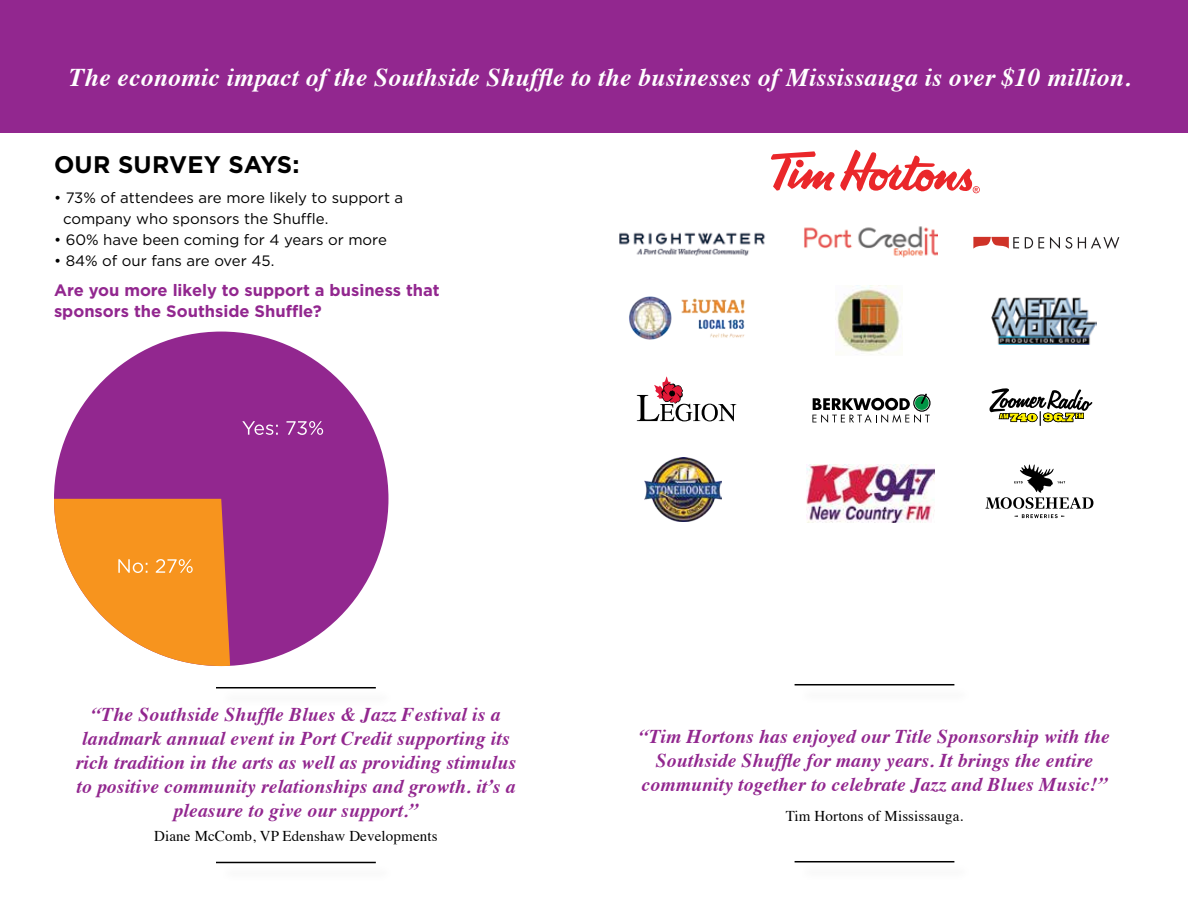
<style>
.page{position:relative;width:1188px;height:918px;background:#fff}
.page>*{position:absolute;margin:0;border:0;box-sizing:border-box;transform-origin:0 0}
.t1{font:italic 700 25.5px "Times";letter-spacing:.01em;color:#fff}
.t2{font:700 24px "Gotham";letter-spacing:.01em;color:#000}
.t3{font:italic 700 19.5px/24px "Times";letter-spacing:.01em;color:#92278f;text-align:center}
.t4{font:700 16.5px/21px "Gotham";color:#92278f}
.t5{font:15px/21px "Gotham";color:#000}
.t6{font:15px "Times";letter-spacing:.01em;color:#000}
</style>
<div class="page">
<hr style="left:795px;top:861px;width:159px;height:1px;background:#000">
<hr style="left:216px;top:862px;width:160px;height:1px;background:#000">
<hr style="left:795px;top:684px;width:159px;height:1px;background:#000">
<hr style="left:216px;top:687px;width:160px;height:1px;background:#000">
<div style="left:54px;top:332px;width:334px;height:334px;background:#92278f;border-radius:50%"></div>
<svg style="left:242px;top:421px;width:36px;height:14px"></svg>
<svg style="left:286px;top:421px;width:37px;height:14px"></svg>
<svg style="left:54px;top:499px;width:176px;height:167px"></svg>
<div style="left:0;top:0;width:1188px;height:133px;background:#92278f"></div>
<svg style="left:771px;top:149px;width:209px;height:44px"></svg>
<img style="left:804px;top:226px;width:133px;height:32px">
<img style="left:619px;top:232px;width:146px;height:24px">
<img style="left:837px;top:286px;width:63px;height:69px">
<svg style="left:985px;top:465px;width:108px;height:53px"></svg>
<svg style="left:637px;top:377px;width:99px;height:44px"></svg>
<svg style="left:989px;top:388px;width:103px;height:38px"></svg>
<svg style="left:812px;top:394px;width:118px;height:29px"></svg>
<img style="left:644px;top:457px;width:77px;height:65px">
<img style="left:629px;top:296px;width:116px;height:44px">
<svg style="left:973px;top:237px;width:46px;height:12px"></svg>
<svg style="left:1025px;top:237px;width:19px;height:11px"></svg>
<svg style="left:1050px;top:237px;width:22px;height:12px"></svg>
<svg style="left:1078px;top:237px;width:41px;height:12px"></svg>
<img style="left:992px;top:297px;width:104px;height:48px">
<img style="left:807px;top:464px;width:127px;height:59px">
<h1 class="t1" style="left:69px;top:53px;width:1063px">The economic impact of the Southside Shuffle to the businesses of Mississauga is over $10 million.</h1>
<p class="t2" style="left:54px;top:148px;width:247px">OUR SURVEY SAYS:</p>
<p class="t5" style="left:63px;top:187px;width:342px;text-indent:-9px">• 73% of attendees are more likely to support a company who sponsors the Shuffle.</p>
<p class="t5" style="left:54px;top:229px;width:334px">• 60% have been coming for 4 years or more</p>
<p class="t5" style="left:54px;top:250px;width:222px">• 84% of our fans are over 45.</p>
<p class="t4" style="left:54px;top:279px;width:387px">Are you more likely to support a business that sponsors the Southside Shuffle?</p>
<p class="t3" style="left:76px;top:701px;width:442px">“The Southside Shuffle Blues &amp; Jazz Festival is a landmark annual event in Port Credit supporting its rich tradition in the arts as well as providing stimulus to positive community relationships and growth. it’s a pleasure to give our support.”</p>
<p class="t6" style="left:154px;top:822px;width:285px">Diane McComb, VP Edenshaw Developments</p>
<p class="t3" style="left:639px;top:722px;width:472px">“Tim Hortons has enjoyed our Title Sponsorship with the<br>Southside Shuffle for many years. It brings the entire community together to celebrate Jazz and Blues Music!”</p>
<p class="t6" style="left:786px;top:801px;width:179px">Tim Hortons of Mississauga.</p>
</div>
